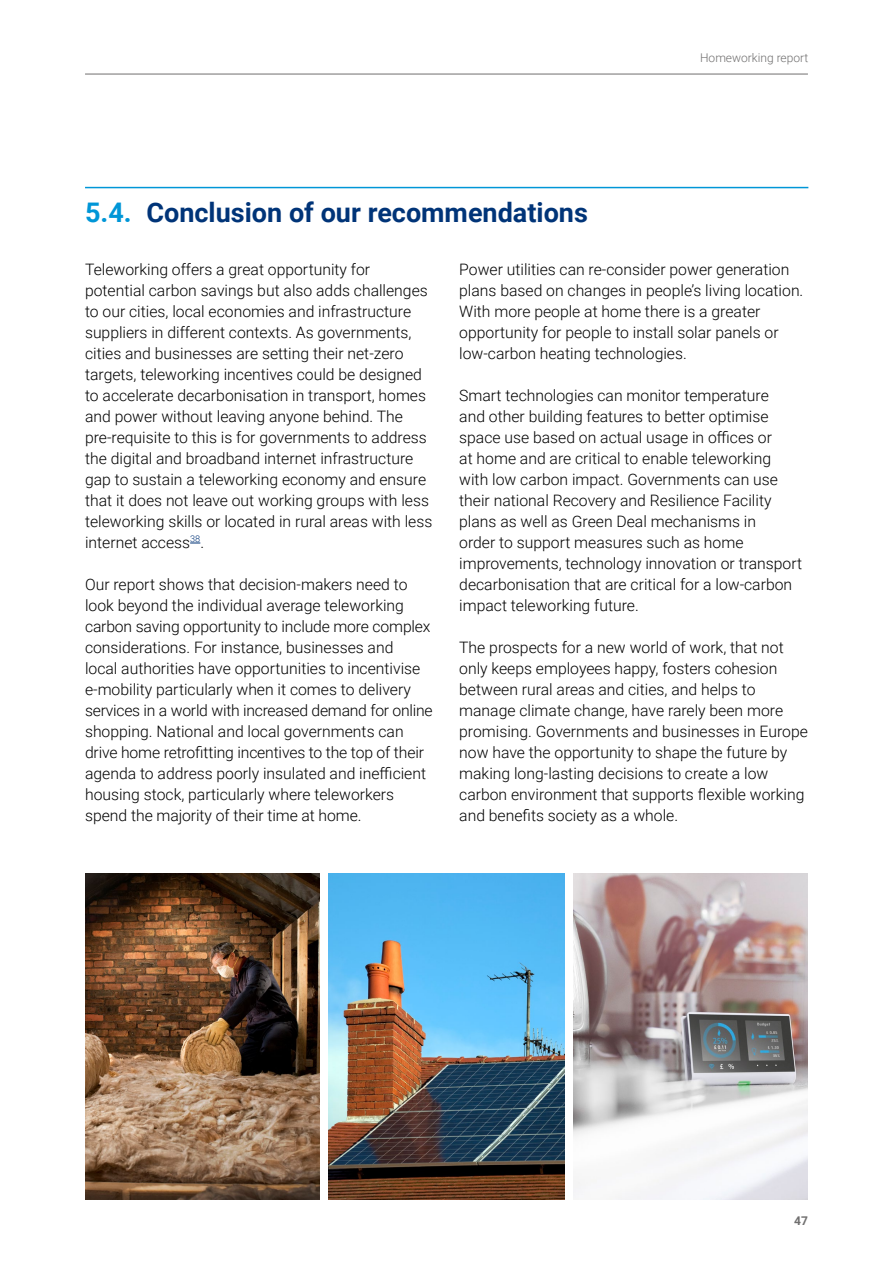
<style>
.page{position:relative;width:893px;height:1263px;background:#fff}
.page>*{position:absolute;margin:0;border:0;box-sizing:border-box;transform-origin:0 0}
.Sub_head_H3{font:700 27px "Roboto";color:#003478}
.Body_copy{font:300 15.75px/21px "Roboto";color:#000}
.t1{font:300 12px "Roboto";color:#706f6f}
.t2{font:700 12px "Roboto";color:#706f6f}
.s1{color:#0096d7}
</style>
<div class="page">
<hr style="left:85px;top:74px;width:723px;height:1px;background:#706f6f">
<hr style="left:85px;top:187px;width:723px;height:1px;background:#0096d7">
<img style="left:85px;top:873px;width:234px;height:326px">
<img style="left:329px;top:873px;width:235px;height:326px">
<img style="left:574px;top:873px;width:234px;height:326px">
<h3 class="Sub_head_H3" style="left:85px;top:194px;width:504px"><span class="s1">5.4.</span> Conclusion of our recommendations</h3>
<p class="t1" style="left:700px;top:49px;width:110px">Homeworking report</p>
<p class="Body_copy" style="left:85px;top:258px;width:349px">Teleworking offers a great opportunity for potential carbon savings but also adds challenges to our cities, local economies and infrastructure suppliers in different contexts. As governments, cities and businesses are setting their net-zero targets, teleworking incentives could be designed to accelerate decarbonisation in transport, homes and power without leaving anyone behind. The pre-requisite to this is for governments to address the digital and broadband internet infrastructure gap to sustain a teleworking economy and ensure that it does not leave out working groups with less teleworking skills or located in rural areas with less internet access<sup>38</sup>.</p>
<p class="Body_copy" style="left:85px;top:573px;width:349px">Our report shows that decision-makers need to look beyond the individual average teleworking carbon saving opportunity to include more complex considerations. For instance, businesses and<br>local authorities have opportunities to incentivise e-mobility particularly when it comes to delivery services in a world with increased demand for online shopping. National and local governments can drive home retrofitting incentives to the top of their agenda to address poorly insulated and inefficient housing stock, particularly where teleworkers spend the majority of their time at home.</p>
<p class="Body_copy" style="left:459px;top:258px;width:346px">Power utilities can re-consider power generation plans based on changes in people’s living location.<br>With more people at home there is a greater opportunity for people to install solar panels or low-carbon heating technologies.</p>
<p class="Body_copy" style="left:459px;top:384px;width:344px">Smart technologies can monitor temperature<br>and other building features to better optimise space use based on actual usage in offices or<br>at home and are critical to enable teleworking with low carbon impact. Governments can use their national Recovery and Resilience Facility plans as well as Green Deal mechanisms in<br>order to support measures such as home improvements, technology innovation or transport decarbonisation that are critical for a low-carbon impact teleworking future.</p>
<p class="Body_copy" style="left:459px;top:636px;width:350px">The prospects for a new world of work, that not only keeps employees happy, fosters cohesion between rural areas and cities, and helps to manage climate change, have rarely been more promising. Governments and businesses in Europe now have the opportunity to shape the future by making long-lasting decisions to create a low carbon environment that supports flexible working and benefits society as a whole.</p>
<p class="t2" style="left:794px;top:1212px;width:15px">47</p>
</div>
